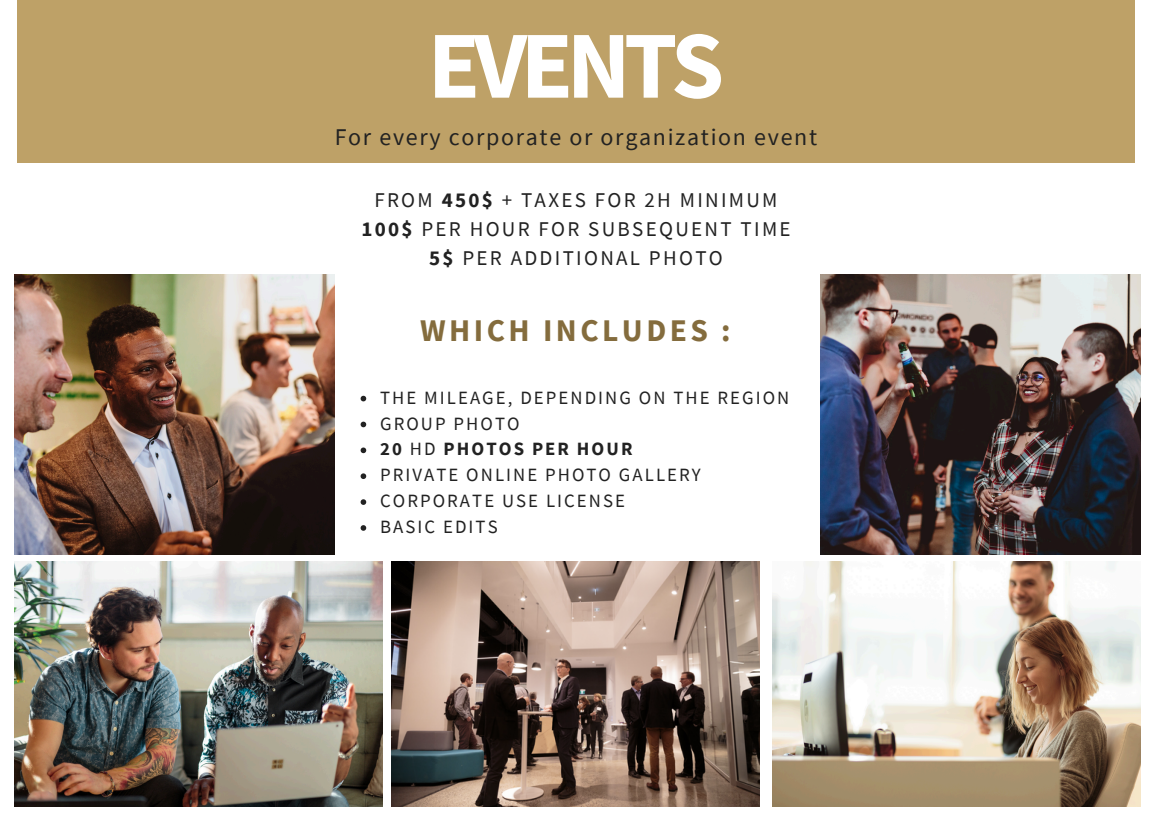
<style>
.page{position:relative;width:1152px;height:819px;background:#fff}
.page>*{position:absolute;margin:0;border:0;box-sizing:border-box;transform-origin:0 0}
.t1{font:700 96px "Source Sans Pro";letter-spacing:-.07em;color:#fff}
.t2{font:700 31.5px "Source Sans Pro";letter-spacing:.11em;color:#846c3d}
.t3{font:24px "Source Sans Pro";letter-spacing:.07em;color:#222}
.t4{font:21px/29.2px "Source Sans Pro";letter-spacing:.11em;color:#222;text-align:center}
.t5{font:18.75px "Source Sans Pro";letter-spacing:.11em;color:#222}
.t6{font:700 18.75px "Source Sans Pro";letter-spacing:.11em;color:#222}
.s1{font-weight:700}
.s2{font-weight:400}
</style>
<div class="page">
<div style="left:17px;top:0;width:1118px;height:162px;background:#bea167"></div>
<img style="left:392px;top:561px;width:368px;height:245px">
<img style="left:773px;top:561px;width:368px;height:245px">
<img style="left:14px;top:561px;width:368px;height:245px">
<img style="left:14px;top:275px;width:321px;height:280px">
<svg style="left:361px;top:396px;width:5px;height:5px"></svg>
<svg style="left:361px;top:422px;width:5px;height:5px"></svg>
<svg style="left:361px;top:448px;width:5px;height:5px"></svg>
<svg style="left:361px;top:473px;width:5px;height:6px"></svg>
<svg style="left:361px;top:499px;width:5px;height:6px"></svg>
<svg style="left:361px;top:525px;width:5px;height:6px"></svg>
<img style="left:820px;top:275px;width:321px;height:280px">
<p class="t1" style="left:428px;top:3px;width:298px">EVENTS</p>
<p class="t3" style="left:335px;top:121px;width:484px">For every corporate or organization event</p>
<p class="t4" style="left:361px;top:185px;width:431px">FROM <span class="s1">450$</span> + TAXES FOR 2H MINIMUM<br><span class="s1">100$</span> PER HOUR FOR SUBSEQUENT TIME<br><span class="s1">5$</span> PER ADDITIONAL PHOTO</p>
<p class="t2" style="left:420px;top:310px;width:312px">WHICH INCLUDES :</p>
<p class="t5" style="left:380px;top:385px;width:411px">THE MILEAGE, DEPENDING ON THE REGION</p>
<p class="t5" style="left:380px;top:411px;width:141px">GROUP PHOTO</p>
<p class="t6" style="left:380px;top:437px;width:254px">20 <span class="s2">HD</span> PHOTOS PER HOUR</p>
<p class="t5" style="left:380px;top:463px;width:322px">PRIVATE ONLINE PHOTO GALLERY</p>
<p class="t5" style="left:380px;top:489px;width:246px">CORPORATE USE LICENSE</p>
<p class="t5" style="left:380px;top:515px;width:119px">BASIC EDITS</p>
</div>
